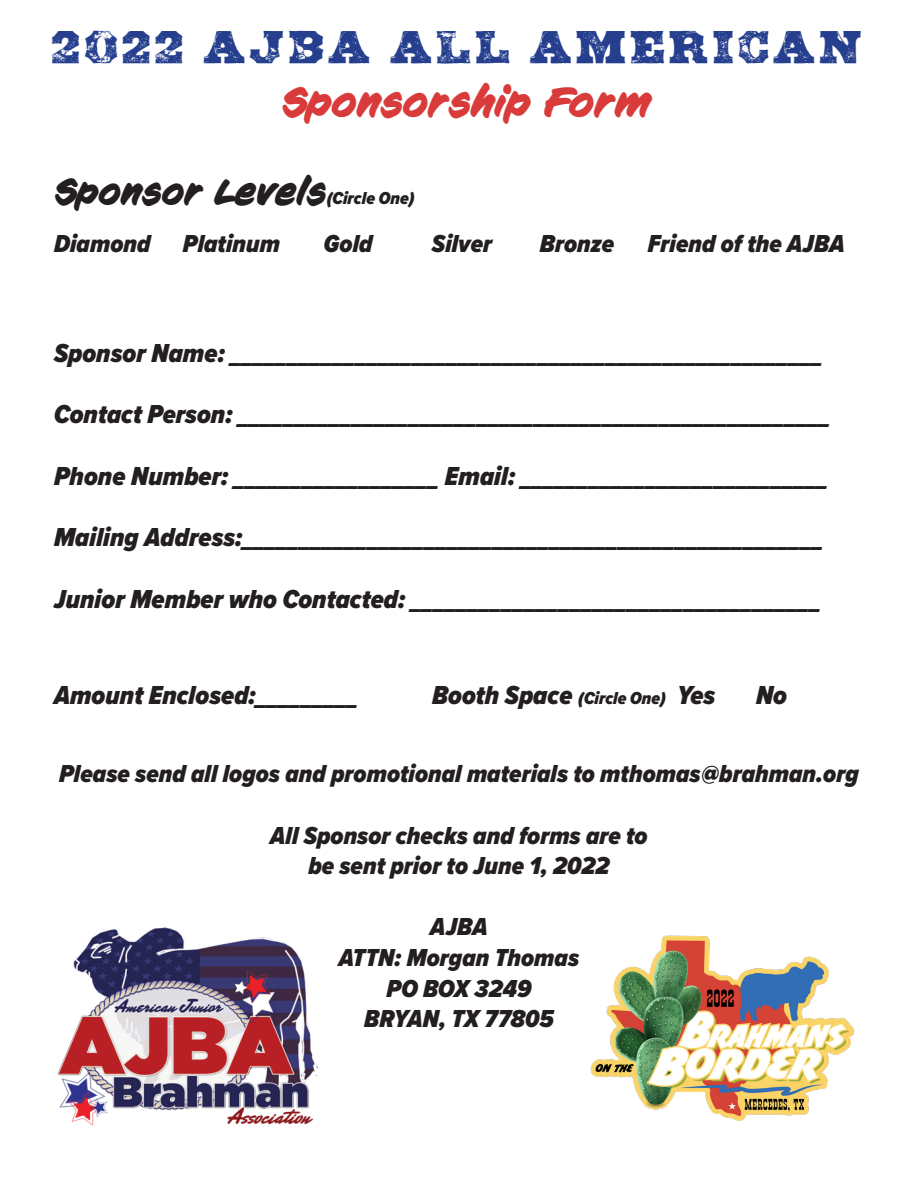
<style>
.page{position:relative;width:918px;height:1188px;background:#fff}
.page>*{position:absolute;margin:0;border:0;box-sizing:border-box;transform-origin:0 0}
.t1{font:45px "HWT American Shopworn";color:#253f8e}
.t2{font:italic 700 40.5px "CC Sign Language";color:#d93b3b}
.t3{font:italic 700 36px "CC Sign Language";color:#231f20}
.t4{font:italic 900 27px "Proxima Nova Cond";color:#231f20}
.t5{font:italic 900 25.5px "Proxima Nova Cond";color:#231f20}
.s1{font-family:"Proxima Nova Cond";font-weight:900;font-size:18px}
.s2{font-size:18px}
</style>
<div class="page">
<img style="left:590px;top:935px;width:265px;height:186px">
<img style="left:57px;top:927px;width:261px;height:199px">
<p class="t1" style="left:51px;top:29px;width:816px">2022 AJBA ALL AMERICAN</p>
<p class="t2" style="left:281px;top:78px;width:371px">Sponsorship Form</p>
<p class="t3" style="left:54px;top:170px;width:362px">Sponsor Levels<span class="s1">(Circle One)</span></p>
<p class="t5" style="left:54px;top:225px;width:98px">Diamond</p>
<p class="t5" style="left:183px;top:225px;width:99px">Platinum</p>
<p class="t5" style="left:324px;top:225px;width:50px">Gold</p>
<p class="t5" style="left:432px;top:225px;width:62px">Silver</p>
<p class="t5" style="left:540px;top:225px;width:76px">Bronze</p>
<p class="t5" style="left:648px;top:225px;width:198px">Friend of the AJBA</p>
<p class="t4" style="left:54px;top:333px;width:771px">Sponsor Name: ____________________________________________________</p>
<p class="t4" style="left:54px;top:394px;width:778px">Contact Person: ____________________________________________________</p>
<p class="t4" style="left:54px;top:456px;width:776px">Phone Number: __________________ Email: ___________________________</p>
<p class="t4" style="left:54px;top:517px;width:771px">Mailing Address:___________________________________________________</p>
<p class="t4" style="left:54px;top:579px;width:769px">Junior Member who Contacted: ____________________________________</p>
<p class="t4" style="left:54px;top:675px;width:306px">Amount Enclosed:_________</p>
<p class="t4" style="left:432px;top:675px;width:285px">Booth Space <span class="s2">(Circle One)</span> Yes</p>
<p class="t4" style="left:756px;top:675px;width:33px">No</p>
<p class="t5" style="left:59px;top:755px;width:801px">Please send all logos and promotional materials to mthomas@brahman.org</p>
<p class="t5" style="left:270px;top:816px;width:379px">All Sponsor checks and forms are to</p>
<p class="t5" style="left:308px;top:847px;width:303px">be sent prior to June 1, 2022</p>
<p class="t5" style="left:430px;top:908px;width:59px">AJBA</p>
<p class="t5" style="left:339px;top:939px;width:242px">ATTN: Morgan Thomas</p>
<p class="t5" style="left:387px;top:969px;width:146px">PO BOX 3249</p>
<p class="t5" style="left:364px;top:1000px;width:191px">BRYAN, TX 77805</p>
</div>
